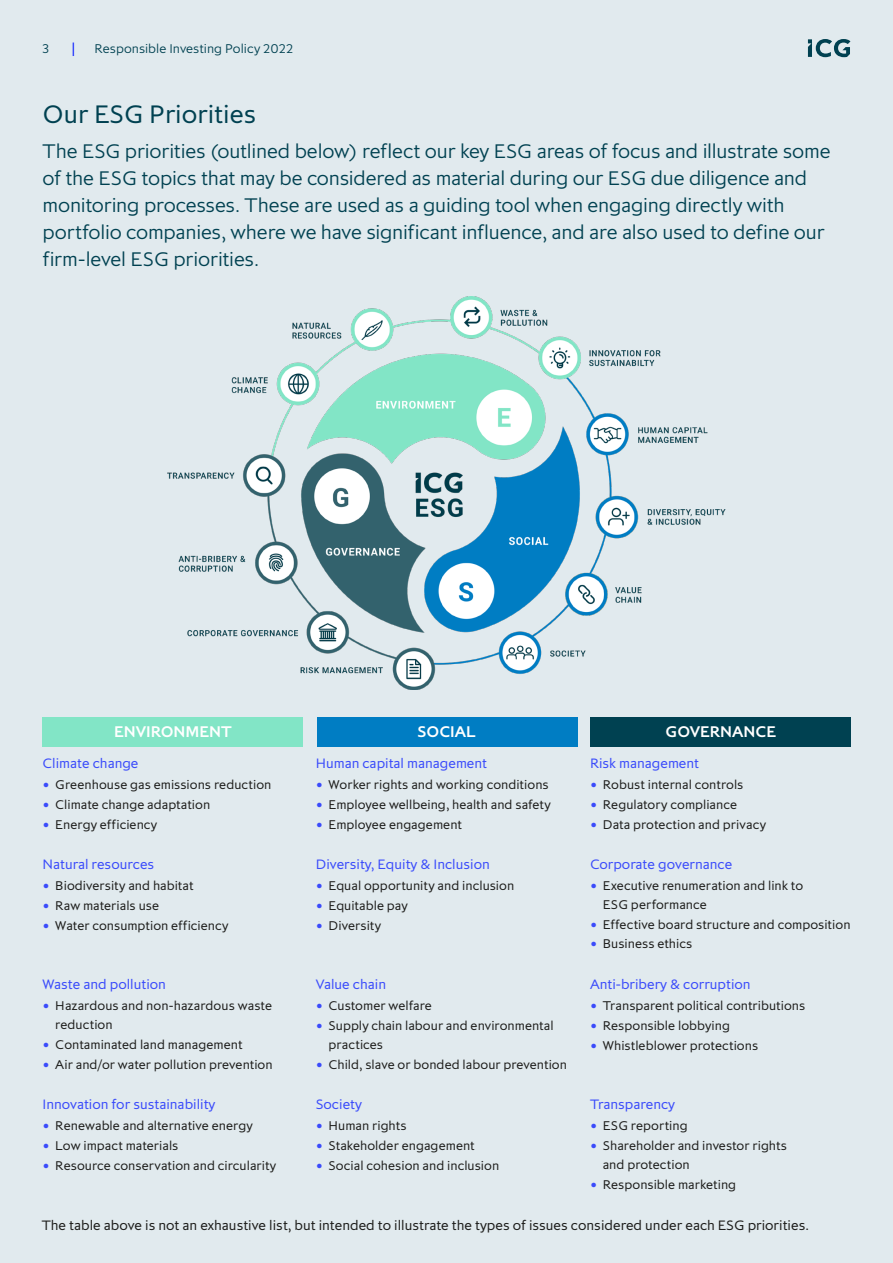
<style>
.page{position:relative;width:893px;height:1263px;background:#e1eaee}
.page>*{position:absolute;margin:0;border:0;box-sizing:border-box;transform-origin:0 0}
.ICG_Body_Page_Header{font:27px "Pembroke";color:#004151}
.ICG_Intro_Copy{font:300 21px/27px "Pembroke";letter-spacing:-.01em;color:#004151}
.ICG_Body_Header{font:500 16.5px "Pembroke";color:#fff}
.ICG_Body_Second_Head{font:14.55px "Pembroke";color:#3a4bfb}
.ICG_Body_Text{font:14.55px "Pembroke";color:#1d1d1b}
.t1{font:13.5px/18.8px "Pembroke";color:#1d1d1b}
.t2{font:300 13.5px "Pembroke";color:#004151}
.s1{color:#3a4bfb}
</style>
<div class="page">
<svg style="left:73px;top:43px;width:1px;height:13px"></svg>
<svg style="left:808px;top:39px;width:42px;height:18px"></svg>
<img style="left:167px;top:297px;width:559px;height:392px">
<div style="left:43px;top:717px;width:260px;height:29px;background:#82e5c6"></div>
<div style="left:317px;top:717px;width:261px;height:29px;background:#007dc3"></div>
<div style="left:590px;top:717px;width:261px;height:29px;background:#004151"></div>
<p class="t2" style="left:43px;top:40px;width:8px">3</p>
<p class="t2" style="left:95px;top:40px;width:200px">Responsible Investing Policy 2022</p>
<p class="ICG_Body_Page_Header" style="left:43px;top:98px;width:215px">Our ESG Priorities</p>
<p class="ICG_Intro_Copy" style="left:43px;top:137px;width:790px">The ESG priorities (outlined below) reflect our key ESG areas of focus and illustrate some of the ESG topics that may be considered as material during our ESG due diligence and monitoring processes. These are used as a guiding tool when engaging directly with portfolio companies, where we have significant influence, and are also used to define our firm-level ESG priorities.</p>
<p class="ICG_Body_Header" style="left:114px;top:721px;width:119px">ENVIRONMENT</p>
<p class="ICG_Body_Header" style="left:417px;top:721px;width:60px">SOCIAL</p>
<p class="ICG_Body_Header" style="left:666px;top:721px;width:112px">GOVERNANCE</p>
<p class="ICG_Body_Second_Head" style="left:43px;top:754px;width:98px">Climate change</p>
<p class="t1" style="left:43px;top:775px;width:230px"><span class="s1">•</span> Greenhouse gas emissions reduction</p>
<p class="t1" style="left:43px;top:794px;width:169px"><span class="s1">•</span> Climate change adaptation</p>
<p class="t1" style="left:43px;top:814px;width:116px"><span class="s1">•</span> Energy efficiency</p>
<p class="ICG_Body_Second_Head" style="left:43px;top:855px;width:113px">Natural resources</p>
<p class="t1" style="left:43px;top:876px;width:153px"><span class="s1">•</span> Biodiversity and habitat</p>
<p class="t1" style="left:43px;top:895px;width:118px"><span class="s1">•</span> Raw materials use</p>
<p class="t1" style="left:43px;top:915px;width:188px"><span class="s1">•</span> Water consumption efficiency</p>
<p class="ICG_Body_Second_Head" style="left:43px;top:976px;width:125px">Waste and pollution</p>
<p class="t1" style="left:55px;top:996px;width:218px;text-indent:-13px"><span class="s1">•</span> Hazardous and non-hazardous waste reduction</p>
<p class="t1" style="left:43px;top:1034px;width:202px"><span class="s1">•</span> Contaminated land management</p>
<p class="t1" style="left:43px;top:1054px;width:232px"><span class="s1">•</span> Air and/or water pollution prevention</p>
<p class="ICG_Body_Second_Head" style="left:43px;top:1096px;width:174px">Innovation for sustainability</p>
<p class="t1" style="left:43px;top:1116px;width:212px"><span class="s1">•</span> Renewable and alternative energy</p>
<p class="t1" style="left:43px;top:1136px;width:137px"><span class="s1">•</span> Low impact materials</p>
<p class="t1" style="left:43px;top:1156px;width:235px"><span class="s1">•</span> Resource conservation and circularity</p>
<p class="ICG_Body_Second_Head" style="left:316px;top:754px;width:173px">Human capital management</p>
<p class="t1" style="left:316px;top:775px;width:235px"><span class="s1">•</span> Worker rights and working conditions</p>
<p class="t1" style="left:316px;top:794px;width:237px"><span class="s1">•</span> Employee wellbeing, health and safety</p>
<p class="t1" style="left:316px;top:814px;width:148px"><span class="s1">•</span> Employee engagement</p>
<p class="ICG_Body_Second_Head" style="left:316px;top:855px;width:176px">Diversity, Equity &amp; Inclusion</p>
<p class="t1" style="left:316px;top:876px;width:200px"><span class="s1">•</span> Equal opportunity and inclusion</p>
<p class="t1" style="left:316px;top:895px;width:94px"><span class="s1">•</span> Equitable pay</p>
<p class="t1" style="left:316px;top:915px;width:67px"><span class="s1">•</span> Diversity</p>
<p class="ICG_Body_Second_Head" style="left:316px;top:976px;width:72px">Value chain</p>
<p class="t1" style="left:316px;top:996px;width:118px"><span class="s1">•</span> Customer welfare</p>
<p class="t1" style="left:328px;top:1016px;width:227px;text-indent:-13px"><span class="s1">•</span> Supply chain labour and environmental practices</p>
<p class="t1" style="left:316px;top:1054px;width:253px"><span class="s1">•</span> Child, slave or bonded labour prevention</p>
<p class="ICG_Body_Second_Head" style="left:316px;top:1096px;width:48px">Society</p>
<p class="t1" style="left:316px;top:1116px;width:92px"><span class="s1">•</span> Human rights</p>
<p class="t1" style="left:316px;top:1136px;width:161px"><span class="s1">•</span> Stakeholder engagement</p>
<p class="t1" style="left:316px;top:1156px;width:185px"><span class="s1">•</span> Social cohesion and inclusion</p>
<p class="ICG_Body_Second_Head" style="left:590px;top:754px;width:111px">Risk management</p>
<p class="t1" style="left:590px;top:775px;width:155px"><span class="s1">•</span> Robust internal controls</p>
<p class="t1" style="left:590px;top:794px;width:149px"><span class="s1">•</span> Regulatory compliance</p>
<p class="t1" style="left:590px;top:814px;width:178px"><span class="s1">•</span> Data protection and privacy</p>
<p class="ICG_Body_Second_Head" style="left:590px;top:855px;width:144px">Corporate governance</p>
<p class="t1" style="left:603px;top:876px;width:202px;text-indent:-13px"><span class="s1">•</span> Executive renumeration and link to<br>ESG performance</p>
<p class="t1" style="left:590px;top:914px;width:262px"><span class="s1">•</span> Effective board structure and composition</p>
<p class="t1" style="left:590px;top:934px;width:104px"><span class="s1">•</span> Business ethics</p>
<p class="ICG_Body_Second_Head" style="left:590px;top:976px;width:162px">Anti-bribery &amp; corruption</p>
<p class="t1" style="left:590px;top:996px;width:217px"><span class="s1">•</span> Transparent political contributions</p>
<p class="t1" style="left:590px;top:1016px;width:142px"><span class="s1">•</span> Responsible lobbying</p>
<p class="t1" style="left:590px;top:1035px;width:170px"><span class="s1">•</span> Whistleblower protections</p>
<p class="ICG_Body_Second_Head" style="left:590px;top:1096px;width:87px">Transparency</p>
<p class="t1" style="left:590px;top:1116px;width:99px"><span class="s1">•</span> ESG reporting</p>
<p class="t1" style="left:603px;top:1136px;width:186px;text-indent:-13px"><span class="s1">•</span> Shareholder and investor rights and protection</p>
<p class="t1" style="left:590px;top:1174px;width:148px"><span class="s1">•</span> Responsible marketing</p>
<p class="ICG_Body_Text" style="left:42px;top:1216px;width:769px">The table above is not an exhaustive list, but intended to illustrate the types of issues considered under each ESG priorities.</p>
</div>
